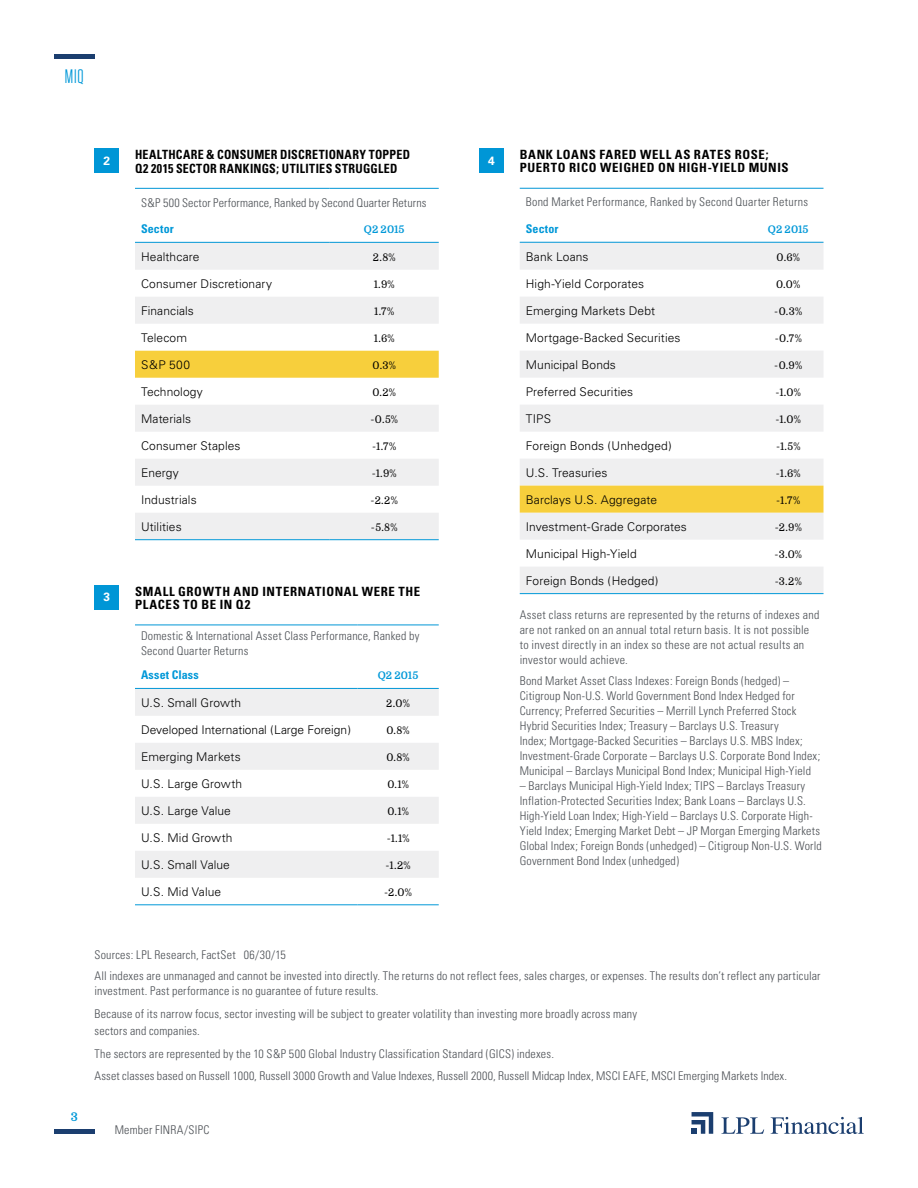
<style>
.page{position:relative;width:918px;height:1188px;background:#fff}
.page>*{position:absolute;margin:0;border:0;box-sizing:border-box;transform-origin:0 0}
.t1{font:19.5px "Tungsten Narrow";color:#0098d8}
.t2{font:700 condensed 12.75px/13.5px "Univers";letter-spacing:.045em;color:#000}
.t3{font:700 condensed 12.75px/13.5px "Univers";letter-spacing:.025em;color:#000;scale:.94 1}
.t4{font:300 condensed 12px/15px "Univers";letter-spacing:.015em;color:#4b4f54}
.t5{font:300 12px "Univers";letter-spacing:.01em;color:#000}
.t6{font:700 condensed 12px "Univers";letter-spacing:.015em;color:#0098d8}
.t7{font:700 12px "Univers";color:#fff}
.t8{font:700 12px "Domine";color:#0098d8}
.t9{font:10.5px "Domine";color:#000}
.t10{font:700 10.5px "Domine";letter-spacing:.005em;color:#0098d8}
</style>
<div class="page">
<svg style="left:721px;top:1117px;width:43px;height:17px"></svg>
<svg style="left:771px;top:1117px;width:93px;height:17px"></svg>
<svg style="left:692px;top:1112px;width:21px;height:22px"></svg>
<hr style="left:54px;top:1130px;width:40px;height:4px;background:#1b3e6f">
<hr style="left:54px;top:54px;width:40px;height:4px;background:#1b3e6f">
<svg style="left:135px;top:243px;width:304px;height:296px"></svg>
<div style="left:135px;top:351px;width:304px;height:27px;background:#f7cf3c"></div>
<hr style="left:135px;top:188px;width:195px;height:1px;background:#0096d6">
<hr style="left:330px;top:188px;width:109px;height:1px;background:#0096d6">
<hr style="left:135px;top:242px;width:195px;height:1px;background:#0096d6">
<hr style="left:330px;top:242px;width:109px;height:1px;background:#0096d6">
<hr style="left:135px;top:539px;width:195px;height:1px;background:#0098d8">
<hr style="left:330px;top:539px;width:109px;height:1px;background:#0098d8">
<div style="left:94px;top:148px;width:25px;height:25px;background:#0096d6"></div>
<svg style="left:135px;top:689px;width:304px;height:189px;fill:#efeff0"></svg>
<hr style="left:135px;top:625px;width:222px;height:1px;background:#0096d6">
<hr style="left:357px;top:625px;width:82px;height:1px;background:#0096d6">
<hr style="left:135px;top:688px;width:222px;height:1px;background:#0096d6">
<hr style="left:357px;top:688px;width:82px;height:1px;background:#0096d6">
<hr style="left:135px;top:904px;width:222px;height:1px;background:#0098d8">
<hr style="left:357px;top:904px;width:82px;height:1px;background:#0098d8">
<div style="left:94px;top:585px;width:25px;height:25px;background:#0096d6"></div>
<svg style="left:520px;top:243px;width:304px;height:350px;fill:#efeff0"></svg>
<div style="left:520px;top:486px;width:304px;height:27px;background:#f7cf3c"></div>
<hr style="left:520px;top:188px;width:233px;height:1px;background:#0096d6">
<hr style="left:753px;top:188px;width:71px;height:1px;background:#0096d6">
<hr style="left:520px;top:242px;width:233px;height:1px;background:#0096d6">
<hr style="left:753px;top:242px;width:71px;height:1px;background:#0096d6">
<hr style="left:520px;top:593px;width:233px;height:1px;background:#0098d8">
<hr style="left:753px;top:593px;width:71px;height:1px;background:#0098d8">
<div style="left:479px;top:148px;width:25px;height:25px;background:#0096d6"></div>
<h1 class="t1" style="left:65px;top:67px;width:20px">MIQ</h1>
<p class="t7" style="left:103px;top:153px;width:8px">2</p>
<p class="t3" style="left:135px;top:148px;width:294px">HEALTHCARE &amp; CONSUMER DISCRETIONARY TOPPED<br>Q2 2015 SECTOR RANKINGS; UTILITIES STRUGGLED</p>
<p class="t4" style="left:141px;top:195px;width:287px">S&amp;P 500 Sector Performance, Ranked by Second Quarter Returns</p>
<p class="t6" style="left:141px;top:222px;width:34px">Sector</p>
<p class="t10" style="left:364px;top:224px;width:42px">Q2 2015</p>
<p class="t5" style="left:141px;top:249px;width:60px">Healthcare</p>
<p class="t9" style="left:373px;top:251px;width:24px">2.8%</p>
<p class="t5" style="left:141px;top:276px;width:133px">Consumer Discretionary</p>
<p class="t9" style="left:374px;top:278px;width:23px">1.9%</p>
<p class="t5" style="left:141px;top:303px;width:54px">Financials</p>
<p class="t9" style="left:374px;top:305px;width:22px">1.7%</p>
<p class="t5" style="left:141px;top:330px;width:48px">Telecom</p>
<p class="t9" style="left:374px;top:332px;width:22px">1.6%</p>
<p class="t5" style="left:141px;top:357px;width:51px">S&amp;P 500</p>
<p class="t9" style="left:373px;top:359px;width:25px">0.3%</p>
<p class="t5" style="left:141px;top:384px;width:63px">Technology</p>
<p class="t9" style="left:372px;top:386px;width:25px">0.2%</p>
<p class="t5" style="left:141px;top:411px;width:52px">Materials</p>
<p class="t9" style="left:371px;top:413px;width:29px">-0.5%</p>
<p class="t5" style="left:141px;top:438px;width:101px">Consumer Staples</p>
<p class="t9" style="left:372px;top:440px;width:25px">-1.7%</p>
<p class="t5" style="left:141px;top:465px;width:39px">Energy</p>
<p class="t9" style="left:372px;top:467px;width:26px">-1.9%</p>
<p class="t5" style="left:141px;top:492px;width:57px">Industrials</p>
<p class="t9" style="left:371px;top:494px;width:29px">-2.2%</p>
<p class="t5" style="left:141px;top:519px;width:42px">Utilities</p>
<p class="t9" style="left:371px;top:521px;width:28px">-5.8%</p>
<p class="t7" style="left:103px;top:590px;width:8px">3</p>
<p class="t2" style="left:135px;top:584px;width:287px">SMALL GROWTH AND INTERNATIONAL WERE THE<br>PLACES TO BE IN Q2</p>
<p class="t4" style="left:141px;top:629px;width:280px">Domestic &amp; International Asset Class Performance, Ranked by<br>Second Quarter Returns</p>
<p class="t6" style="left:141px;top:668px;width:59px">Asset Class</p>
<p class="t10" style="left:378px;top:670px;width:42px">Q2 2015</p>
<p class="t5" style="left:141px;top:696px;width:102px">U.S. Small Growth</p>
<p class="t9" style="left:386px;top:698px;width:25px">2.0%</p>
<p class="t5" style="left:141px;top:723px;width:212px">Developed International (Large Foreign)</p>
<p class="t9" style="left:386px;top:725px;width:25px">0.8%</p>
<p class="t5" style="left:141px;top:750px;width:101px">Emerging Markets</p>
<p class="t9" style="left:386px;top:752px;width:25px">0.8%</p>
<p class="t5" style="left:141px;top:777px;width:103px">U.S. Large Growth</p>
<p class="t9" style="left:387px;top:779px;width:23px">0.1%</p>
<p class="t5" style="left:141px;top:804px;width:91px">U.S. Large Value</p>
<p class="t9" style="left:387px;top:806px;width:23px">0.1%</p>
<p class="t5" style="left:141px;top:831px;width:93px">U.S. Mid Growth</p>
<p class="t9" style="left:387px;top:833px;width:24px">-1.1%</p>
<p class="t5" style="left:141px;top:858px;width:90px">U.S. Small Value</p>
<p class="t9" style="left:386px;top:860px;width:27px">-1.2%</p>
<p class="t5" style="left:141px;top:885px;width:82px">U.S. Mid Value</p>
<p class="t9" style="left:384px;top:887px;width:29px">-2.0%</p>
<p class="t7" style="left:488px;top:153px;width:8px">4</p>
<p class="t2" style="left:520px;top:148px;width:270px">BANK LOANS FARED WELL AS RATES ROSE;<br>PUERTO RICO WEIGHED ON HIGH-YIELD MUNIS</p>
<p class="t4" style="left:526px;top:194px;width:284px">Bond Market Performance, Ranked by Second Quarter Returns</p>
<p class="t6" style="left:526px;top:222px;width:34px">Sector</p>
<p class="t10" style="left:768px;top:224px;width:42px">Q2 2015</p>
<p class="t5" style="left:526px;top:249px;width:64px">Bank Loans</p>
<p class="t9" style="left:777px;top:251px;width:25px">0.6%</p>
<p class="t5" style="left:526px;top:276px;width:120px">High-Yield Corporates</p>
<p class="t9" style="left:776px;top:278px;width:26px">0.0%</p>
<p class="t5" style="left:526px;top:303px;width:131px">Emerging Markets Debt</p>
<p class="t9" style="left:774px;top:305px;width:29px">-0.3%</p>
<p class="t5" style="left:526px;top:330px;width:156px">Mortgage-Backed Securities</p>
<p class="t9" style="left:775px;top:332px;width:29px">-0.7%</p>
<p class="t5" style="left:526px;top:357px;width:92px">Municipal Bonds</p>
<p class="t9" style="left:774px;top:359px;width:30px">-0.9%</p>
<p class="t5" style="left:526px;top:384px;width:109px">Preferred Securities</p>
<p class="t9" style="left:775px;top:386px;width:27px">-1.0%</p>
<p class="t5" style="left:526px;top:411px;width:27px">TIPS</p>
<p class="t9" style="left:775px;top:413px;width:27px">-1.0%</p>
<p class="t5" style="left:526px;top:438px;width:148px">Foreign Bonds (Unhedged)</p>
<p class="t9" style="left:776px;top:440px;width:26px">-1.5%</p>
<p class="t5" style="left:526px;top:465px;width:83px">U.S. Treasuries</p>
<p class="t9" style="left:776px;top:467px;width:26px">-1.6%</p>
<p class="t5" style="left:526px;top:492px;width:133px">Barclays U.S. Aggregate</p>
<p class="t9" style="left:776px;top:494px;width:25px">-1.7%</p>
<p class="t5" style="left:526px;top:519px;width:163px">Investment-Grade Corporates</p>
<p class="t9" style="left:775px;top:521px;width:29px">-2.9%</p>
<p class="t5" style="left:526px;top:546px;width:112px">Municipal High-Yield</p>
<p class="t9" style="left:774px;top:548px;width:29px">-3.0%</p>
<p class="t5" style="left:526px;top:573px;width:134px">Foreign Bonds (Hedged)</p>
<p class="t9" style="left:775px;top:575px;width:29px">-3.2%</p>
<p class="t4" style="left:520px;top:607px;width:301px">Asset class returns are represented by the returns of indexes and are not ranked on an annual total return basis. It is not possible to invest directly in an index so these are not actual results an investor would achieve.</p>
<p class="t4" style="left:520px;top:674px;width:302px">Bond Market Asset Class Indexes: Foreign Bonds (hedged) – Citigroup Non-U.S. World Government Bond Index Hedged for Currency; Preferred Securities – Merrill Lynch Preferred Stock Hybrid Securities Index; Treasury – Barclays U.S. Treasury<br>Index; Mortgage-Backed Securities – Barclays U.S. MBS Index; Investment-Grade Corporate – Barclays U.S. Corporate Bond Index; Municipal – Barclays Municipal Bond Index; Municipal High-Yield</p>
<p class="t4" style="left:520px;top:779px;width:304px">– Barclays Municipal High-Yield Index; TIPS – Barclays Treasury Inflation-Protected Securities Index; Bank Loans – Barclays U.S.<br>High-Yield Loan Index; High-Yield – Barclays U.S. Corporate High-Yield Index; Emerging Market Debt – JP Morgan Emerging Markets Global Index; Foreign Bonds (unhedged) – Citigroup Non-U.S. World Government Bond Index (unhedged)</p>
<p class="t8" style="left:71px;top:1110px;width:9px">3</p>
<p class="t4" style="left:94px;top:943px;width:728px;line-height:21.8px">Sources: LPL Research, FactSet 06/30/15<br>All indexes are unmanaged and cannot be invested into directly. The returns do not reflect fees, sales charges, or expenses. The results don’t reflect any particular</p>
<p class="t4" style="left:94px;top:979px;width:544px;line-height:23.2px">investment. Past performance is no guarantee of future results.<br>Because of its narrow focus, sector investing will be subject to greater volatility than investing more broadly across many</p>
<p class="t4" style="left:94px;top:1019px;width:461px;line-height:23.2px">sectors and companies.<br>The sectors are represented by the 10 S&amp;P 500 Global Industry Classification Standard (GICS) indexes.</p>
<p class="t4" style="left:94px;top:1068px;width:694px">Asset classes based on Russell 1000, Russell 3000 Growth and Value Indexes, Russell 2000, Russell Midcap Index, MSCI EAFE, MSCI Emerging Markets Index.</p>
<p class="t4" style="left:115px;top:1122px;width:96px">Member FINRA/SIPC</p>
</div>
